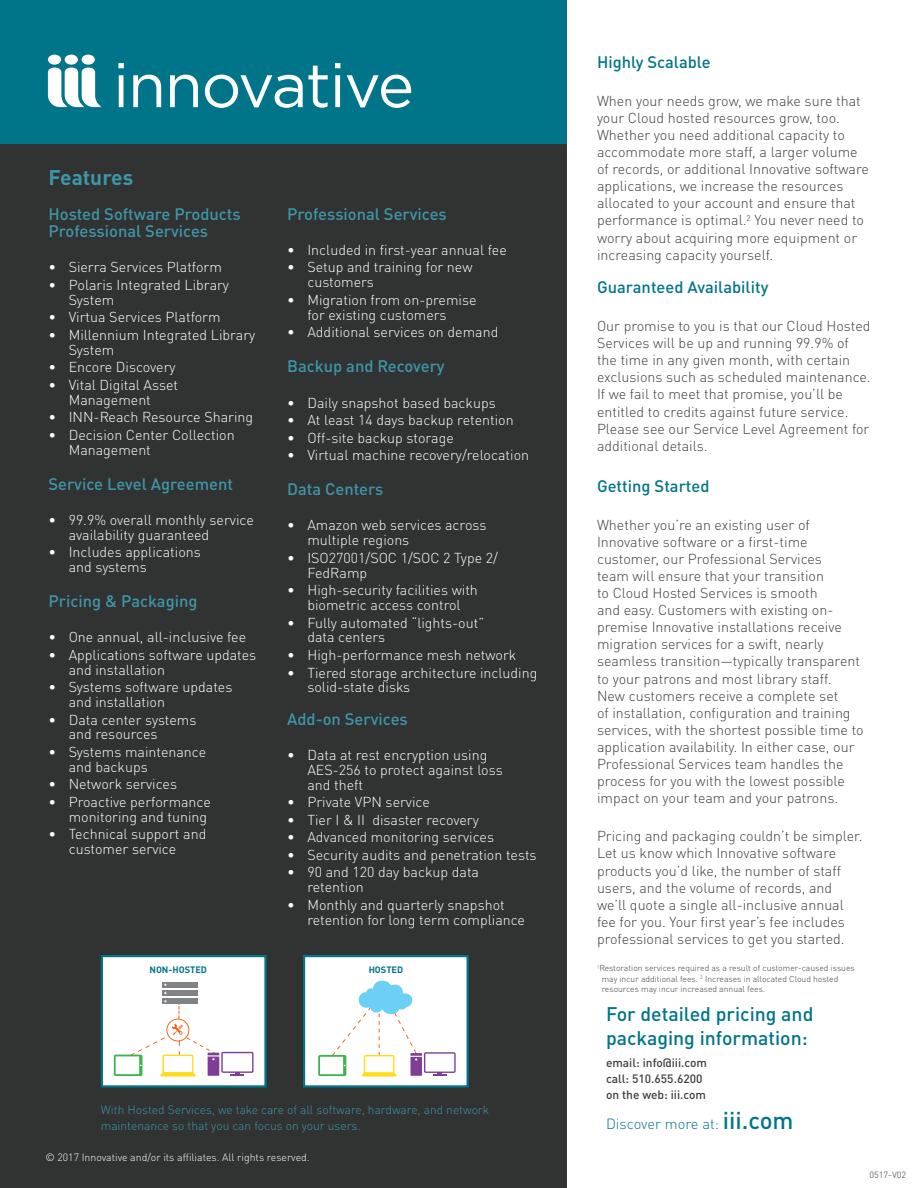
<style>
.page{position:relative;width:918px;height:1188px;background:#fff}
.page>*{position:absolute;margin:0;border:0;box-sizing:border-box;transform-origin:0 0}
.Bullet{font:700 21px "DIN Pro";color:#3e96a8}
.Subhead_1{font:500 19.5px/24px "DIN Pro";color:#00758a}
.Bullet-2{font:500 16.5px "DIN Pro";color:#3e96a8}
.Intro_bold{font:500 16.5px "DIN Pro";color:#00758a}
.t1{font:300 14.7px "DIN Pro";color:#00758a}
.t2{font:300 14.25px/14.9px "DIN Pro";color:#fff}
.Intro_bold-2{font:300 14.25px/17.1px "DIN Pro";color:#3e3e3f}
.Body_1_white{font:300 14.25px/17.1px "DIN Pro";color:#3e3e3f}
.Bullet-3{font:300 12px "DIN Pro";color:#3e96a8}
.Company_info{font:500 12px/15.9px "DIN Pro";color:#3e3e3f}
.t3{font:300 10.5px "DIN Pro";color:#fff}
.Intro_bold-3{font:700 9.15px "DIN Pro";color:#00758a}
.Bullet-4{font:9px "DIN Pro";color:#69696c}
.Bullet-5{font:300 8.55px/10.2px "DIN Pro";color:#3e3e3f}
.s1{font-weight:500;font-size:24px}
</style>
<div class="page">
<div style="left:0;top:144px;width:567px;height:1044px;background:#313232"></div>
<div style="left:0;top:0;width:567px;height:144px;background:#00758a"></div>
<svg style="left:118px;top:63px;width:6px;height:44px"></svg>
<svg style="left:133px;top:75px;width:28px;height:32px"></svg>
<svg style="left:170px;top:75px;width:28px;height:32px"></svg>
<svg style="left:205px;top:66px;width:123px;height:42px"></svg>
<svg style="left:335px;top:63px;width:5px;height:44px"></svg>
<svg style="left:347px;top:75px;width:64px;height:33px"></svg>
<div style="left:82px;top:55px;width:13px;height:10px;background:#fff;border-radius:50%"></div>
<div style="left:65px;top:55px;width:13px;height:10px;background:#fff;border-radius:50%"></div>
<svg style="left:48px;top:67px;width:54px;height:40px"></svg>
<div style="left:48px;top:55px;width:13px;height:10px;background:#fff;border-radius:50%"></div>
<div style="left:101px;top:956px;width:165px;height:131px;background:#fff"></div>
<svg style="left:231px;top:1073px;width:13px;height:3px"></svg>
<div style="left:221px;top:1052px;width:33px;height:21px;border:1px solid #7e3e98"></div>
<div style="left:162px;top:982px;width:35px;height:6px;background:#808285"></div>
<div style="left:162px;top:990px;width:35px;height:6px;background:#808285"></div>
<div style="left:162px;top:999px;width:35px;height:5px;background:#808285"></div>
<hr style="left:160px;top:1074px;width:35px;height:3px;background:#ffdd17">
<svg style="left:114px;top:1000px;width:105px;height:76px"></svg>
<div style="left:101px;top:955px;width:166px;height:133px;border:2px solid #00758a"></div>
<div style="left:304px;top:956px;width:164px;height:131px;background:#fff"></div>
<div style="left:424px;top:1052px;width:32px;height:21px;border:1px solid #7e3e98"></div>
<svg style="left:433px;top:1072px;width:13px;height:4px"></svg>
<hr style="left:362px;top:1074px;width:34px;height:3px;background:#ffdd17">
<svg style="left:318px;top:980px;width:104px;height:96px"></svg>
<div style="left:303px;top:955px;width:166px;height:133px;border:2px solid #00758a"></div>
<p class="Bullet" style="left:48px;top:159px;width:86px">Features</p>
<p class="Bullet-2" style="left:48px;top:200px;width:194px">Hosted Software Products</p>
<p class="Bullet-2" style="left:48px;top:218px;width:161px">Professional Services</p>
<p class="t2" style="left:48px;top:258px;width:175px">• Sierra Services Platform</p>
<p class="t2" style="left:69px;top:276px;width:162px;text-indent:-20px">• Polaris Integrated Library<br>System</p>
<p class="t2" style="left:48px;top:308px;width:174px">• Virtua Services Platform</p>
<p class="t2" style="left:69px;top:326px;width:188px;text-indent:-20px">• Millennium Integrated Library<br>System</p>
<p class="t2" style="left:48px;top:358px;width:129px">• Encore Discovery</p>
<p class="t2" style="left:48px;top:376px;width:131px;text-align:center">• Vital Digital Asset<br>Management</p>
<p class="t2" style="left:48px;top:408px;width:206px">• INN-Reach Resource Sharing</p>
<p class="t2" style="left:69px;top:426px;width:168px;text-indent:-20px">• Decision Center Collection<br>Management</p>
<p class="Bullet-2" style="left:48px;top:470px;width:186px">Service Level Agreement</p>
<p class="t2" style="left:69px;top:511px;width:187px;text-indent:-20px">• 99.9% overall monthly service availability guaranteed</p>
<p class="t2" style="left:69px;top:543px;width:134px;text-indent:-20px">• Includes applications and systems</p>
<p class="Bullet-2" style="left:48px;top:588px;width:151px">Pricing &amp; Packaging</p>
<p class="t2" style="left:48px;top:628px;width:199px">• One annual, all-inclusive fee</p>
<p class="t2" style="left:69px;top:646px;width:189px;text-indent:-20px">• Applications software updates and installation</p>
<p class="t2" style="left:69px;top:678px;width:165px;text-indent:-20px">• Systems software updates and installation</p>
<p class="t2" style="left:69px;top:711px;width:129px;text-indent:-20px">• Data center systems and resources</p>
<p class="t2" style="left:69px;top:743px;width:139px;text-indent:-20px">• Systems maintenance and backups</p>
<p class="t2" style="left:48px;top:776px;width:130px">• Network services</p>
<p class="t2" style="left:48px;top:793px;width:164px;text-align:right">• Proactive performance monitoring and tuning</p>
<p class="t2" style="left:69px;top:826px;width:139px;text-indent:-20px">• Technical support and customer service</p>
<p class="Bullet-2" style="left:287px;top:201px;width:161px">Professional Services</p>
<p class="t2" style="left:287px;top:241px;width:221px">• Included in first-year annual fee</p>
<p class="t2" style="left:307px;top:259px;width:167px;text-indent:-20px">• Setup and training for new customers</p>
<p class="t2" style="left:307px;top:291px;width:171px;text-indent:-20px">• Migration from on-premise for existing customers</p>
<p class="t2" style="left:287px;top:324px;width:213px">• Additional services on demand</p>
<p class="Bullet-2" style="left:287px;top:353px;width:159px">Backup and Recovery</p>
<p class="t2" style="left:287px;top:394px;width:210px">• Daily snapshot based backups</p>
<p class="t2" style="left:287px;top:411px;width:228px">• At least 14 days backup retention</p>
<p class="t2" style="left:287px;top:429px;width:168px">• Off-site backup storage</p>
<p class="t2" style="left:287px;top:446px;width:244px">• Virtual machine recovery/relocation</p>
<p class="Bullet-2" style="left:287px;top:476px;width:98px">Data Centers</p>
<p class="t2" style="left:307px;top:517px;width:181px;text-indent:-20px">• Amazon web services across multiple regions</p>
<p class="t2" style="left:307px;top:549px;width:192px;text-indent:-20px">• ISO27001/SOC 1/SOC 2 Type 2/<br>FedRamp</p>
<p class="t2" style="left:287px;top:581px;width:192px;text-align:center">• High-security facilities with biometric access control</p>
<p class="t2" style="left:307px;top:614px;width:178px;text-indent:-20px">• Fully automated “lights-out” data centers</p>
<p class="t2" style="left:287px;top:646px;width:231px">• High-performance mesh network</p>
<p class="t2" style="left:307px;top:664px;width:232px;text-indent:-20px">• Tiered storage architecture including solid-state disks</p>
<p class="Bullet-2" style="left:287px;top:705px;width:122px">Add-on Services</p>
<p class="t2" style="left:307px;top:746px;width:197px;text-indent:-20px">• Data at rest encryption using<br>AES-256 to protect against loss and theft</p>
<p class="t2" style="left:287px;top:793px;width:144px">• Private VPN service</p>
<p class="t2" style="left:287px;top:811px;width:193px">• Tier I &amp; II disaster recovery</p>
<p class="t2" style="left:287px;top:828px;width:208px">• Advanced monitoring services</p>
<p class="t2" style="left:287px;top:846px;width:251px">• Security audits and penetration tests</p>
<p class="t2" style="left:307px;top:864px;width:173px;text-indent:-20px">• 90 and 120 day backup data retention</p>
<p class="t2" style="left:307px;top:896px;width:219px;text-indent:-20px">• Monthly and quarterly snapshot retention for long term compliance</p>
<p class="Intro_bold-3" style="left:149px;top:962px;width:59px">NON-HOSTED</p>
<p class="Intro_bold-3" style="left:369px;top:962px;width:36px">HOSTED</p>
<p class="Intro_bold" style="left:597px;top:48px;width:115px">Highly Scalable</p>
<p class="Body_1_white" style="left:597px;top:91px;width:273px">When your needs grow, we make sure that your Cloud hosted resources grow, too.<br>Whether you need additional capacity to accommodate more staff, a larger volume of records, or additional Innovative software applications, we increase the resources allocated to your account and ensure that performance is optimal.<sup>2</sup> You never need to worry about acquiring more equipment or increasing capacity yourself.</p>
<p class="Intro_bold" style="left:597px;top:274px;width:173px">Guaranteed Availability</p>
<p class="Intro_bold-2" style="left:597px;top:316px;width:275px">Our promise to you is that our Cloud Hosted Services will be up and running 99.9% of the time in any given month, with certain exclusions such as scheduled maintenance.<br>If we fail to meet that promise, you’ll be entitled to credits against future service.<br>Please see our Service Level Agreement for additional details.</p>
<p class="Intro_bold" style="left:597px;top:472px;width:114px">Getting Started</p>
<p class="Intro_bold-2" style="left:597px;top:515px;width:268px">Whether you’re an existing user of Innovative software or a first-time customer, our Professional Services<br>team will ensure that your transition<br>to Cloud Hosted Services is smooth<br>and easy. Customers with existing on&shy;premise Innovative installations receive migration services for a swift, nearly seamless transition—typically transparent to your patrons and most library staff.<br>New customers receive a complete set<br>of installation, configuration and training services, with the shortest possible time to application availability. In either case, our Professional Services team handles the process for you with the lowest possible impact on your team and your patrons.</p>
<p class="Intro_bold-2" style="left:597px;top:826px;width:267px">Pricing and packaging couldn’t be simpler.<br>Let us know which Innovative software products you’d like, the number of staff users, and the volume of records, and we’ll quote a single all-inclusive annual fee for you. Your first year’s fee includes professional services to get you started.</p>
<p class="Bullet-5" style="left:602px;top:962px;width:254px;text-indent:-5px"><sup>1</sup>Restoration services required as a result of customer-caused issues may incur additional fees. <sup>2</sup> Increases in allocated Cloud hosted resources may incur increased annual fees.</p>
<p class="Subhead_1" style="left:606px;top:1000px;width:209px">For detailed pricing and packaging information:</p>
<p class="Company_info" style="left:606px;top:1054px;width:103px">email: info@iii.com call: 510.655.6200 on the web: iii.com</p>
<p class="Bullet-3" style="left:101px;top:1101px;width:390px">With Hosted Services, we take care of all software, hardware, and network</p>
<p class="Bullet-3" style="left:101px;top:1116px;width:261px">maintenance so that you can focus on your users.</p>
<p class="t1" style="left:606px;top:1113px;width:189px">Discover more at: <span class="s1">iii.com</span></p>
<p class="t3" style="left:45px;top:1149px;width:266px">© 2017 Innovative and/or its affiliates. All rights reserved.</p>
<p class="Bullet-4" style="left:869px;top:1167px;width:38px">0517-V02</p>
</div>
